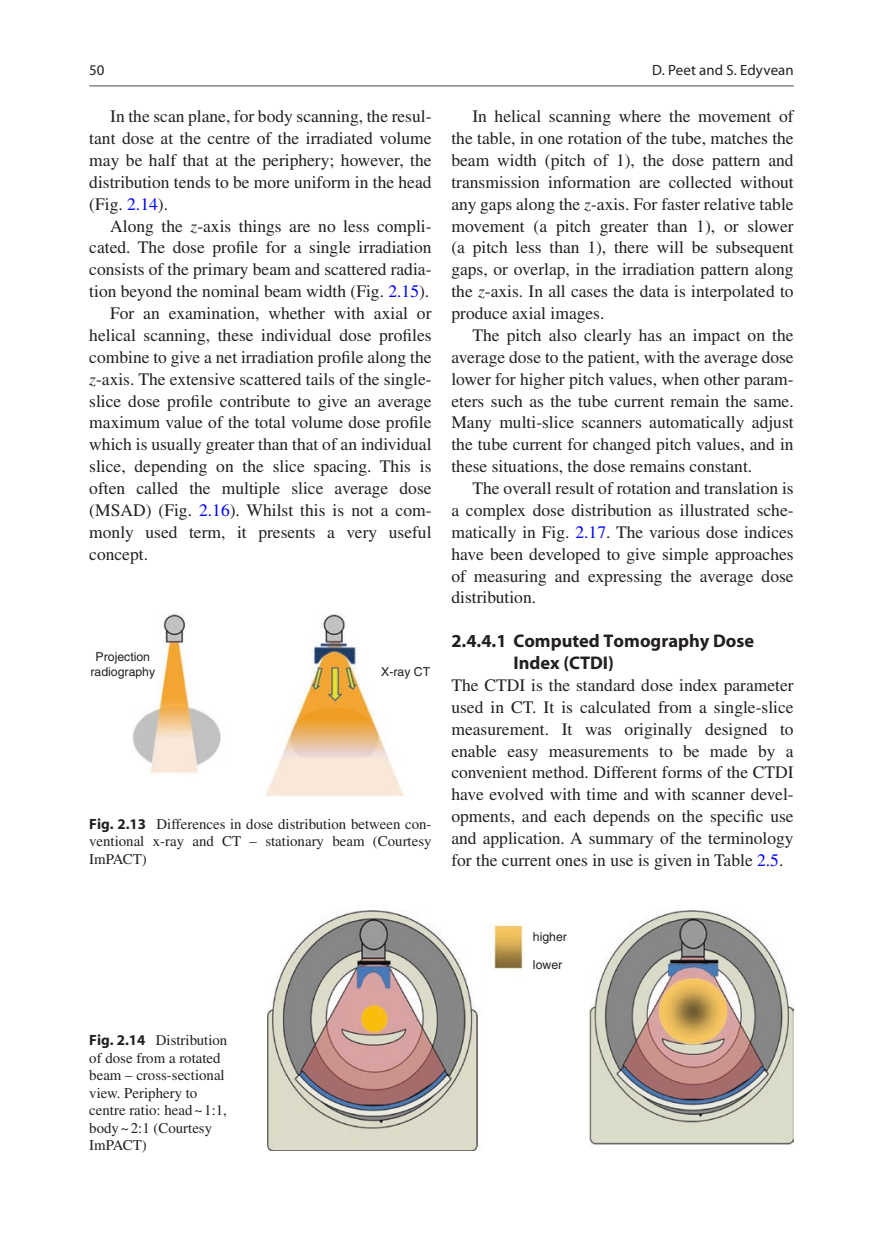
<style>
.page{position:relative;width:883px;height:1260px;background:#fff}
.page>*{position:absolute;margin:0;border:0;box-sizing:border-box;transform-origin:0 0}
.t1{font:700 18.38px/21.9px "Yycjvt Qhyxhm Myriad";color:#231f20}
.t2{font:17.5px/21.9px "Fskyhq Pqcysg Times";color:#231f20;text-align:justify}
.t3{font:14.88px/17.5px "Fskyhq Pqcysg Times";color:#231f20;text-align:justify}
.t4{font:14.88px "Rpckjg Bsgbgd Myriad";letter-spacing:.005em;color:#231f20}
.t5{font:14.88px "Ttqssc Ypspwg Myriad";color:#231f20}
.t6{font:12.25px/14.7px "Jwmytq Ylswdx Helvetica";color:#231f20;text-align:center}
.t7{font:12.25px "Cxcxnl Ymdsys Helvetica";color:#231f20}
.s1{color:#0000fa}
.s2{font-family:"Jhmlyx Jvgbtm Times";font-style:italic}
.s3{font-family:"Yycjvt Qhyxhm Myriad";font-weight:700}
</style>
<div class="page">
<img style="left:132px;top:614px;width:272px;height:183px">
<img style="left:268px;top:911px;width:526px;height:239px">
<hr style="left:89px;top:85px;width:705px;height:2px;background:#939598">
<p class="t5" style="left:89px;top:63px;width:17px">50</p>
<p class="t2" style="left:89px;top:105px;width:344px;text-indent:21px">In the scan plane, for body scanning, the resul&shy;tant dose at the centre of the irradiated volume may be half that at the periphery; however, the distribution tends to be more uniform in the head (Fig. <span class="s1">2.14</span>).</p>
<p class="t2" style="left:110px;top:215px;width:323px">Along the <span class="s2">z</span>-axis things are no less compli-</p>
<p class="t2" style="left:89px;top:237px;width:344px">cated. The dose profile for a single irradiation</p>
<p class="t2" style="left:89px;top:258px;width:344px">consists of the primary beam and scattered radia-</p>
<p class="t2" style="left:89px;top:280px;width:342px">tion beyond the nominal beam width (Fig. <span class="s1">2.15</span>).</p>
<p class="t2" style="left:110px;top:302px;width:323px">For an examination, whether with axial or</p>
<p class="t2" style="left:89px;top:324px;width:344px">helical scanning, these individual dose profiles</p>
<p class="t2" style="left:89px;top:346px;width:344px">combine to give a net irradiation profile along the</p>
<p class="t2" style="left:89px;top:368px;width:344px"><span class="s2">z</span>-axis. The extensive scattered tails of the single-</p>
<p class="t2" style="left:89px;top:390px;width:344px">slice dose profile contribute to give an average</p>
<p class="t2" style="left:89px;top:412px;width:344px">maximum value of the total volume dose profile</p>
<p class="t2" style="left:89px;top:433px;width:344px">which is usually greater than that of an individual</p>
<p class="t2" style="left:89px;top:455px;width:344px">slice, depending on the slice spacing. This is</p>
<p class="t2" style="left:89px;top:477px;width:344px">often called the multiple slice average dose</p>
<p class="t2" style="left:89px;top:499px;width:344px">(MSAD) (Fig. <span class="s1">2.16</span>). Whilst this is not a com-</p>
<p class="t2" style="left:89px;top:521px;width:344px">monly used term, it presents a very useful</p>
<p class="t2" style="left:89px;top:543px;width:60px">concept.</p>
<p class="t6" style="left:91px;top:650px;width:66px">Projection radiography</p>
<p class="t6" style="left:381px;top:665px;width:50px">X-ray CT</p>
<p class="t3" style="left:89px;top:815px;width:344px"><span class="s3">Fig. 2.13</span> Differences in dose distribution between con&shy;ventional x-ray and CT – stationary beam (Courtesy ImPACT)</p>
<p class="t4" style="left:652px;top:63px;width:143px">D. Peet and S. Edyvean</p>
<p class="t2" style="left:451px;top:105px;width:344px;text-indent:21px">In helical scanning where the movement of the table, in one rotation of the tube, matches the beam width (pitch of 1), the dose pattern and transmission information are collected without any gaps along the <span class="s2">z</span>-axis. For faster relative table movement (a pitch greater than 1), or slower (a pitch less than 1), there will be subsequent gaps, or overlap, in the irradiation pattern along the <span class="s2">z</span>-axis. In all cases the data is interpolated to produce axial images.</p>
<p class="t2" style="left:451px;top:324px;width:344px;text-indent:21px">The pitch also clearly has an impact on the average dose to the patient, with the average dose lower for higher pitch values, when other param&shy;eters such as the tube current remain the same.<br>Many multi-slice scanners automatically adjust the tube current for changed pitch values, and in these situations, the dose remains constant.</p>
<p class="t2" style="left:451px;top:477px;width:344px;text-indent:21px">The overall result of rotation and translation is a complex dose distribution as illustrated sche&shy;matically in Fig. <span class="s1">2.17</span>. The various dose indices have been developed to give simple approaches of measuring and expressing the average dose distribution.</p>
<p class="t1" style="left:513px;top:631px;width:242px;text-indent:-62px">2.4.4.1 Computed Tomography Dose<br>Index (CTDI)</p>
<p class="t2" style="left:451px;top:674px;width:344px">The CTDI is the standard dose index parameter used in CT. It is calculated from a single-slice measurement. It was originally designed to enable easy measurements to be made by a convenient method. Different forms of the CTDI have evolved with time and with scanner devel&shy;opments, and each depends on the specific use and application. A summary of the terminology for the current ones in use is given in Table <span class="s1">2.5</span>.</p>
<p class="t7" style="left:533px;top:930px;width:36px">higher</p>
<p class="t7" style="left:533px;top:957px;width:31px">lower</p>
<p class="t3" style="left:89px;top:1032px;width:140px;text-align:left"><span class="s3">Fig. 2.14</span> Distribution of dose from a rotated beam – cross-sectional view. Periphery to centre ratio: head~1:1, body~2:1 (Courtesy<br>ImPACT)</p>
</div>
